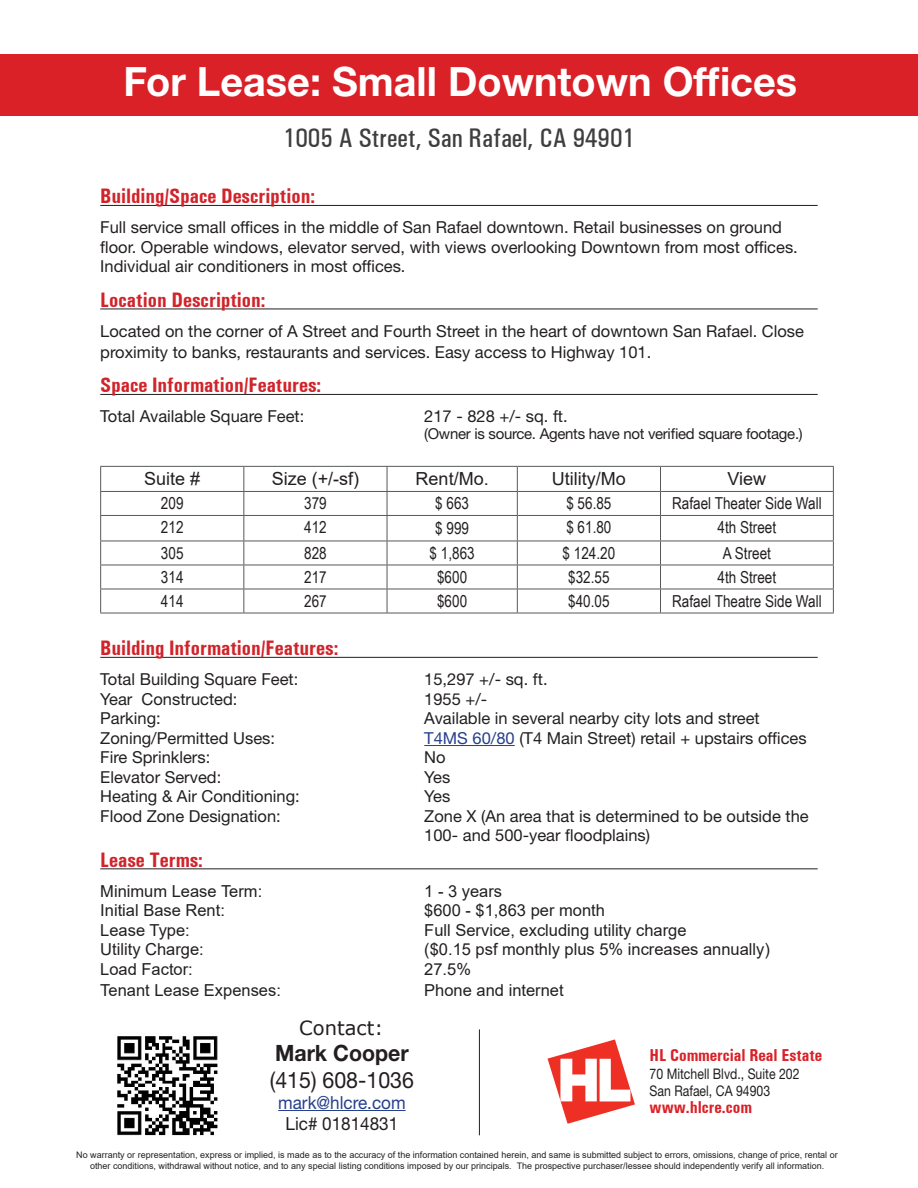
<style>
.page{position:relative;width:918px;height:1188px;background:#fff}
.page>*{position:absolute;margin:0;border:0;box-sizing:border-box;transform-origin:0 0}
.t1{font:700 40.5px "Helvetica Neue LT Std";color:#fff}
.t2{font:500 condensed 27px "Univers";color:#3e3e3f}
.t3{font:22.5px "Helvetica Neue LT Std";color:#231f20;scale:.95 1}
.t4{font:700 22.5px "Helvetica Neue LT Std";color:#231f20;scale:.95 1}
.t5{font:700 condensed 21px "Univers";color:#d1232a}
.t6{font:19.5px "Verdana";color:#231f20}
.t7{font:18px "Arial";color:#231f20}
.t8{font:18px "Helvetica Neue LT Std";color:#253f8e;scale:.95 1}
.t9{font:18px "Helvetica Neue LT Std";color:#231f20;scale:.95 1}
.t10{font:700 condensed 17.25px "Univers";color:#da2128}
.t11{font:16.5px/19.5px "Helvetica Neue LT Std";color:#231f20}
.t12{font:16.5px "Arial";color:#231f20}
.t13{font:16.5px "Arial Narrow";color:#231f20}
.t14{font:15px "Helvetica Neue LT Std";letter-spacing:-.02em;color:#231f20}
.t15{font:14.7px/17.2px "Helvetica Neue LT Std";color:#231f20;scale:.84 1}
.t16{font:9px/10.8px "Arial";color:#231f20;text-align:center}
.s1{color:#253f8e}
</style>
<div class="page">
<hr style="left:479px;top:1029px;width:1px;height:106px;background:#231f20">
<svg style="left:548px;top:1039px;width:87px;height:85px"></svg>
<hr style="left:278px;top:1110px;width:128px;height:1px;background:#253f8e">
<img style="left:117px;top:1036px;width:101px;height:100px">
<div style="left:0;top:54px;width:918px;height:62px;background:#da2128"></div>
<hr style="left:100px;top:205px;width:718px;height:1px;background:#231f20">
<hr style="left:100px;top:309px;width:718px;height:1px;background:#231f20">
<hr style="left:100px;top:394px;width:718px;height:1px;background:#231f20">
<hr style="left:100px;top:657px;width:718px;height:1px;background:#231f20">
<hr style="left:424px;top:745px;width:91px;height:1px;background:#253f8e">
<hr style="left:100px;top:868px;width:718px;height:1px;background:#231f20">
<hr style="left:100px;top:466px;width:144px;height:1px;background:#57585a">
<hr style="left:244px;top:466px;width:143px;height:1px;background:#57585a">
<hr style="left:387px;top:466px;width:130px;height:1px;background:#57585a">
<hr style="left:517px;top:466px;width:144px;height:1px;background:#57585a">
<hr style="left:661px;top:466px;width:173px;height:1px;background:#57585a">
<hr style="left:100px;top:491px;width:144px;height:1px;background:#57585a">
<hr style="left:244px;top:491px;width:143px;height:1px;background:#57585a">
<hr style="left:387px;top:491px;width:130px;height:1px;background:#57585a">
<hr style="left:517px;top:491px;width:144px;height:1px;background:#57585a">
<hr style="left:661px;top:491px;width:173px;height:1px;background:#57585a">
<hr style="left:100px;top:515px;width:144px;height:1px;background:#57585a">
<hr style="left:244px;top:515px;width:143px;height:1px;background:#57585a">
<hr style="left:387px;top:515px;width:130px;height:1px;background:#57585a">
<hr style="left:517px;top:515px;width:144px;height:1px;background:#57585a">
<hr style="left:661px;top:515px;width:173px;height:1px;background:#57585a">
<hr style="left:100px;top:541px;width:144px;height:1px;background:#57585a">
<hr style="left:244px;top:541px;width:143px;height:1px;background:#57585a">
<hr style="left:387px;top:541px;width:130px;height:1px;background:#57585a">
<hr style="left:517px;top:541px;width:144px;height:1px;background:#57585a">
<hr style="left:661px;top:541px;width:173px;height:1px;background:#57585a">
<hr style="left:100px;top:565px;width:144px;height:1px;background:#57585a">
<hr style="left:244px;top:565px;width:143px;height:1px;background:#57585a">
<hr style="left:387px;top:565px;width:130px;height:1px;background:#57585a">
<hr style="left:517px;top:565px;width:144px;height:1px;background:#57585a">
<hr style="left:661px;top:565px;width:173px;height:1px;background:#57585a">
<hr style="left:100px;top:589px;width:144px;height:1px;background:#57585a">
<svg style="left:100px;top:467px;width:1px;height:146px"></svg>
<hr style="left:244px;top:589px;width:143px;height:1px;background:#57585a">
<svg style="left:243px;top:467px;width:1px;height:146px"></svg>
<hr style="left:387px;top:589px;width:130px;height:1px;background:#57585a">
<svg style="left:387px;top:467px;width:1px;height:146px"></svg>
<hr style="left:517px;top:589px;width:144px;height:1px;background:#57585a">
<svg style="left:517px;top:467px;width:1px;height:146px"></svg>
<hr style="left:661px;top:589px;width:173px;height:1px;background:#57585a">
<svg style="left:660px;top:467px;width:1px;height:146px"></svg>
<svg style="left:833px;top:467px;width:1px;height:146px"></svg>
<hr style="left:100px;top:613px;width:144px;height:1px;background:#57585a">
<hr style="left:244px;top:613px;width:143px;height:1px;background:#57585a">
<hr style="left:387px;top:613px;width:130px;height:1px;background:#57585a">
<hr style="left:517px;top:613px;width:144px;height:1px;background:#57585a">
<hr style="left:661px;top:613px;width:173px;height:1px;background:#57585a">
<p class="t1" style="left:123px;top:57px;width:675px">For Lease: Small Downtown Offices</p>
<p class="t2" style="left:283px;top:122px;width:353px">1005 A Street, San Rafael, CA 94901</p>
<p class="t5" style="left:100px;top:184px;width:216px">Building/Space Description:</p>
<p class="t11" style="left:100px;top:218px;width:699px">Full service small offices in the middle of San Rafael downtown. Retail businesses on ground floor. Operable windows, elevator served, with views overlooking Downtown from most offices.<br>Individual air conditioners in most offices.</p>
<p class="t5" style="left:100px;top:287px;width:167px">Location Description:</p>
<p class="t11" style="left:100px;top:320px;width:705px;line-height:21px">Located on the corner of A Street and Fourth Street in the heart of downtown San Rafael. Close proximity to banks, restaurants and services. Easy access to Highway 101.</p>
<p class="t5" style="left:100px;top:373px;width:223px">Space Information/Features:</p>
<p class="t11" style="left:100px;top:407px;width:206px">Total Available Square Feet:</p>
<p class="t11" style="left:424px;top:407px;width:145px">217 - 828 +/- sq. ft.</p>
<p class="t14" style="left:424px;top:425px;width:380px">(Owner is source. Agents have not verified square footage.)</p>
<p class="t7" style="left:144px;top:467px;width:58px">Suite #</p>
<p class="t7" style="left:272px;top:467px;width:89px">Size (+/-sf)</p>
<p class="t7" style="left:416px;top:467px;width:75px">Rent/Mo.</p>
<p class="t7" style="left:552px;top:467px;width:75px">Utility/Mo</p>
<p class="t7" style="left:728px;top:467px;width:40px">View</p>
<p class="t13" style="left:161px;top:492px;width:24px">209</p>
<p class="t13" style="left:304px;top:492px;width:24px">379</p>
<p class="t13" style="left:435px;top:492px;width:35px">$ 663</p>
<p class="t13" style="left:566px;top:492px;width:47px">$ 56.85</p>
<p class="t13" style="left:672px;top:492px;width:151px">Rafael Theater Side Wall</p>
<p class="t13" style="left:161px;top:516px;width:24px">212</p>
<p class="t13" style="left:304px;top:516px;width:24px">412</p>
<p class="t13" style="left:435px;top:516px;width:35px">$ 999</p>
<p class="t13" style="left:566px;top:516px;width:47px">$ 61.80</p>
<p class="t13" style="left:718px;top:516px;width:60px">4th Street</p>
<p class="t13" style="left:161px;top:541px;width:24px">305</p>
<p class="t13" style="left:304px;top:541px;width:24px">828</p>
<p class="t13" style="left:430px;top:541px;width:47px">$ 1,863</p>
<p class="t13" style="left:563px;top:541px;width:54px">$ 124.20</p>
<p class="t13" style="left:723px;top:541px;width:50px">A Street</p>
<p class="t13" style="left:161px;top:565px;width:24px">314</p>
<p class="t13" style="left:304px;top:565px;width:24px">217</p>
<p class="t13" style="left:437px;top:565px;width:32px">$600</p>
<p class="t13" style="left:568px;top:565px;width:43px">$32.55</p>
<p class="t13" style="left:718px;top:565px;width:60px">4th Street</p>
<p class="t13" style="left:161px;top:589px;width:24px">414</p>
<p class="t13" style="left:304px;top:589px;width:24px">267</p>
<p class="t13" style="left:437px;top:589px;width:32px">$600</p>
<p class="t13" style="left:568px;top:589px;width:43px">$40.05</p>
<p class="t13" style="left:672px;top:589px;width:151px">Rafael Theatre Side Wall</p>
<p class="t5" style="left:100px;top:636px;width:240px">Building Information/Features:</p>
<p class="t11" style="left:100px;top:670px;width:200px">Total Building Square Feet:</p>
<p class="t11" style="left:424px;top:670px;width:125px">15,297 +/- sq. ft.</p>
<p class="t11" style="left:100px;top:689px;width:139px">Year Constructed:</p>
<p class="t11" style="left:424px;top:689px;width:65px">1955 +/-</p>
<p class="t11" style="left:100px;top:709px;width:62px">Parking:</p>
<p class="t11" style="left:424px;top:709px;width:337px">Available in several nearby city lots and street</p>
<p class="t11" style="left:100px;top:728px;width:176px">Zoning/Permitted Uses:</p>
<p class="t11" style="left:424px;top:728px;width:384px"><span class="s1">T4MS 60/80</span> (T4 Main Street) retail + upstairs offices</p>
<p class="t11" style="left:100px;top:748px;width:112px">Fire Sprinklers:</p>
<p class="t11" style="left:424px;top:748px;width:23px">No</p>
<p class="t11" style="left:100px;top:767px;width:122px">Elevator Served:</p>
<p class="t11" style="left:424px;top:767px;width:27px">Yes</p>
<p class="t11" style="left:100px;top:787px;width:201px">Heating &amp; Air Conditioning:</p>
<p class="t11" style="left:424px;top:787px;width:27px">Yes</p>
<p class="t11" style="left:100px;top:806px;width:182px">Flood Zone Designation:</p>
<p class="t11" style="left:424px;top:806px;width:386px">Zone X (An area that is determined to be outside the<br>100- and 500-year floodplains)</p>
<p class="t5" style="left:100px;top:847px;width:104px">Lease Terms:</p>
<p class="t12" style="left:100px;top:880px;width:163px">Minimum Lease Term:</p>
<p class="t12" style="left:424px;top:880px;width:79px">1 - 3 years</p>
<p class="t12" style="left:100px;top:899px;width:126px">Initial Base Rent:</p>
<p class="t12" style="left:424px;top:899px;width:182px">$600 - $1,863 per month</p>
<p class="t12" style="left:100px;top:919px;width:91px">Lease Type:</p>
<p class="t12" style="left:424px;top:919px;width:264px">Full Service, excluding utility charge</p>
<p class="t12" style="left:100px;top:938px;width:105px">Utility Charge:</p>
<p class="t12" style="left:424px;top:938px;width:347px">($0.15 psf monthly plus 5% increases annually)</p>
<p class="t12" style="left:100px;top:958px;width:94px">Load Factor:</p>
<p class="t12" style="left:424px;top:958px;width:48px">27.5%</p>
<p class="t12" style="left:100px;top:979px;width:182px">Tenant Lease Expenses:</p>
<p class="t12" style="left:424px;top:979px;width:141px">Phone and internet</p>
<p class="t6" style="left:299px;top:1015px;width:85px">Contact:</p>
<h3 class="t4" style="left:275px;top:1039px;width:142px">Mark Cooper</h3>
<h3 class="t3" style="left:270px;top:1066px;width:153px">(415) 608-1036</h3>
<p class="t8" style="left:278px;top:1092px;width:136px">mark@hlcre.com</p>
<p class="t9" style="left:286px;top:1113px;width:120px">Lic# 01814831</p>
<p class="t10" style="left:649px;top:1045px;width:174px">HL Commercial Real Estate</p>
<p class="t15" style="left:650px;top:1065px;width:180px">70 Mitchell Blvd., Suite 202<br>San Rafael, CA 94903</p>
<p class="t10" style="left:650px;top:1097px;width:104px">www.hlcre.com</p>
<p class="t16" style="left:76px;top:1150px;width:763px">No warranty or representation, express or implied, is made as to the accuracy of the information contained herein, and same is submitted subject to errors, omissions, change of price, rental or other conditions, withdrawal without notice, and to any special listing conditions imposed by our principals. The prospective purchaser/lessee should independently verify all information.</p>
</div>
